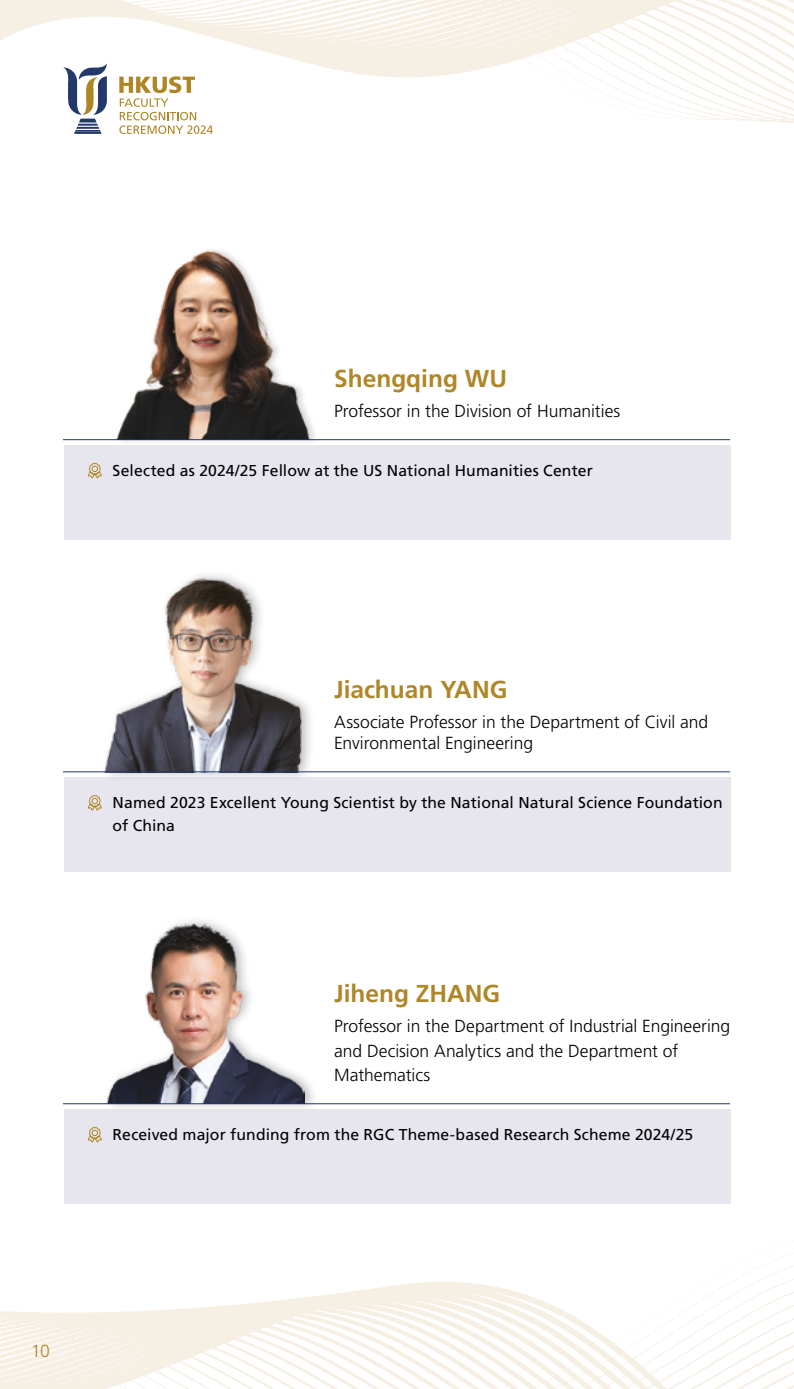
<style>
.page{position:relative;width:794px;height:1389px;background:#fff}
.page>*{position:absolute;margin:0;border:0;box-sizing:border-box;transform-origin:0 0}
.t1{font:700 24.5px "Frutiger LT Std";color:#af8628}
.t2{font:300 17.5px/24.5px "Frutiger LT Std";color:#000}
.t3{font:300 17.5px "Frutiger LT Std";color:#af8628}
.t4{font:15.75px/22.8px "Frutiger LT Std";letter-spacing:.005em;color:#000}
</style>
<div class="page">
<svg style="left:0;top:1103px;width:794px;height:286px"></svg>
<svg style="left:0;top:0;width:794px;height:123px"></svg>
<svg style="left:119px;top:76px;width:94px;height:58px"></svg>
<svg style="left:63px;top:63px;width:44px;height:71px"></svg>
<div style="left:64px;top:446px;width:666px;height:94px;background:#e7e6ef"></div>
<div style="left:64px;top:778px;width:666px;height:94px;background:#e7e6ef"></div>
<div style="left:64px;top:1110px;width:666px;height:94px;background:#e7e6ef"></div>
<div style="left:117px;top:246px;width:202px;height:199px;background:#878787;opacity:.3"></div>
<img style="left:116px;top:250px;width:203px;height:189px">
<div style="left:100px;top:569px;width:215px;height:213px;background:#e5e4ea"></div>
<img style="left:63px;top:569px;width:264px;height:204px">
<div style="left:103px;top:914px;width:216px;height:199px;background:#878787;opacity:.5"></div>
<img style="left:103px;top:918px;width:201px;height:185px">
<svg style="left:87px;top:463px;width:15px;height:16px"></svg>
<svg style="left:87px;top:795px;width:15px;height:16px"></svg>
<svg style="left:87px;top:1127px;width:15px;height:16px"></svg>
<hr style="left:63px;top:439px;width:667px;height:1px;background:#21366b">
<hr style="left:63px;top:771px;width:667px;height:1px;background:#21366b">
<hr style="left:63px;top:1103px;width:667px;height:1px;background:#21366b">
<h1 class="t1" style="left:334px;top:364px;width:174px">Shengqing WU</h1>
<p class="t2" style="left:334px;top:399px;width:288px">Professor in the Division of Humanities</p>
<p class="t4" style="left:113px;top:459px;width:482px">Selected as 2024/25 Fellow at the US National Humanities Center</p>
<h1 class="t1" style="left:334px;top:675px;width:175px">Jiachuan YANG</h1>
<p class="t2" style="left:334px;top:712px;width:376px;line-height:21px">Associate Professor in the Department of Civil and<br>Environmental Engineering</p>
<p class="t4" style="left:113px;top:791px;width:611px">Named 2023 Excellent Young Scientist by the National Natural Science Foundation of China</p>
<h1 class="t1" style="left:334px;top:980px;width:168px">Jiheng ZHANG</h1>
<p class="t2" style="left:334px;top:1014px;width:397px">Professor in the Department of Industrial Engineering and Decision Analytics and the Department of<br>Mathematics</p>
<p class="t4" style="left:113px;top:1123px;width:582px">Received major funding from the RGC Theme-based Research Scheme 2024/25</p>
<p class="t3" style="left:31px;top:1342px;width:20px">10</p>
</div>
